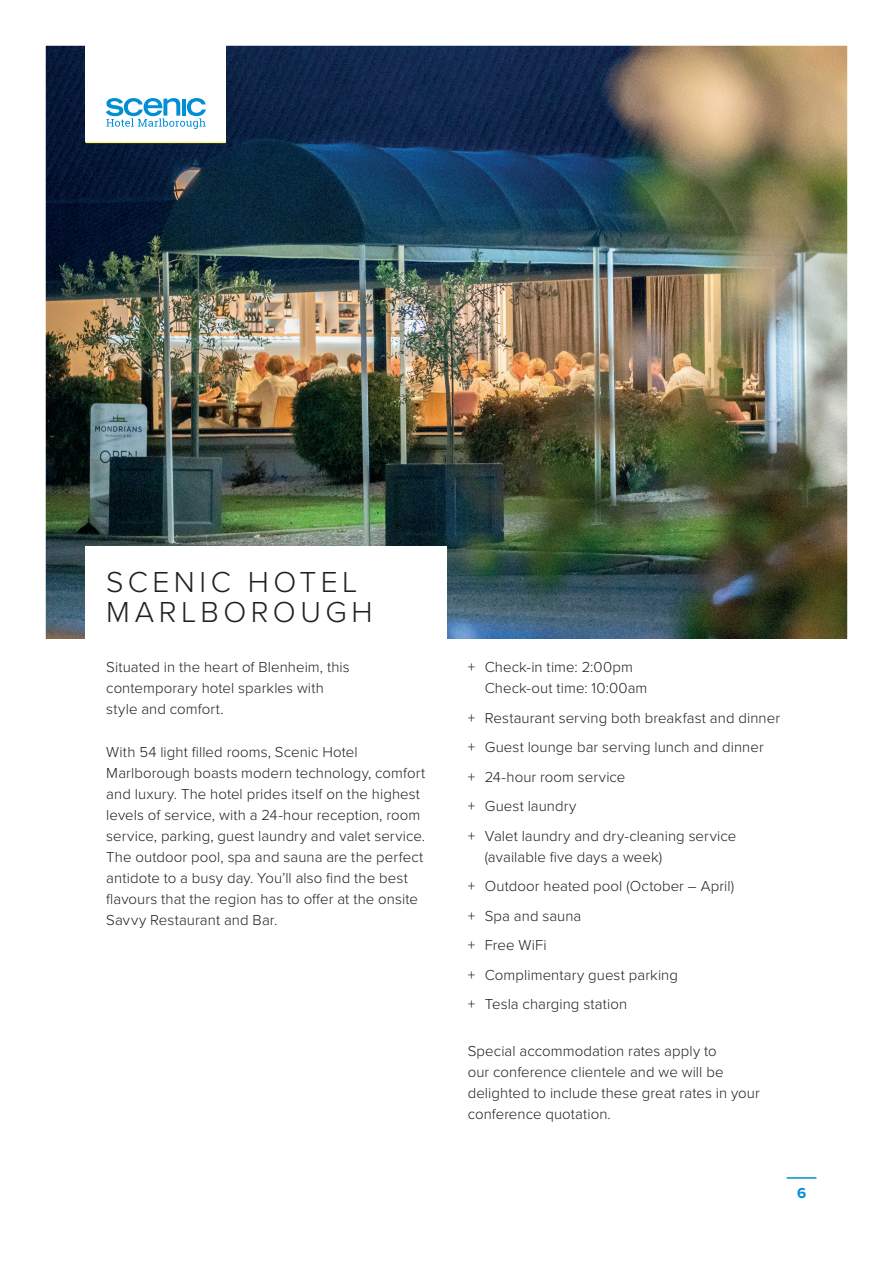
<style>
.page{position:relative;width:893px;height:1263px;background:#fff}
.page>*{position:absolute;margin:0;border:0;box-sizing:border-box;transform-origin:0 0}
.t1{font:300 30px/30px "Proxima Nova";letter-spacing:.15em;color:#231f20}
.t2{font:300 15px/21px "Proxima Nova";letter-spacing:.005em;color:#231f20}
.t3{font:700 15px "Proxima Nova";color:#008fd5}
</style>
<div class="page">
<img style="left:45px;top:45px;width:803px;height:1134px">
<h1 class="t1" style="left:106px;top:565px;width:268px">SCENIC HOTEL<br>MARLBOROUGH</h1>
<p class="t2" style="left:106px;top:656px;width:245px">Situated in the heart of Blenheim, this contemporary hotel sparkles with style and comfort.</p>
<p class="t2" style="left:106px;top:740px;width:320px">With 54 light filled rooms, Scenic Hotel Marlborough boasts modern technology, comfort and luxury. The hotel prides itself on the highest levels of service, with a 24-hour reception, room service, parking, guest laundry and valet service.<br>The outdoor pool, spa and sauna are the perfect antidote to a busy day. You’ll also find the best flavours that the region has to offer at the onsite Savvy Restaurant and Bar.</p>
<p class="t2" style="left:485px;top:656px;width:164px;text-indent:-17px">+ Check-in time: 2:00pm<br>Check-out time: 10:00am</p>
<p class="t2" style="left:468px;top:702px;width:314px;line-height:29.5px">+ Restaurant serving both breakfast and dinner + Guest lounge bar serving lunch and dinner<br>+ 24-hour room service<br>+ Guest laundry<br>+ Valet laundry and dry-cleaning service</p>
<p class="t2" style="left:468px;top:841px;width:268px;line-height:29.5px;text-indent:17px">(available five days a week)<br>+ Outdoor heated pool (October – April) + Spa and sauna<br>+ Free WiFi<br>+ Complimentary guest parking<br>+ Tesla charging station</p>
<p class="t2" style="left:468px;top:1039px;width:294px">Special accommodation rates apply to<br>our conference clientele and we will be delighted to include these great rates in your conference quotation.</p>
<p class="t3" style="left:797px;top:1182px;width:11px">6</p>
</div>
